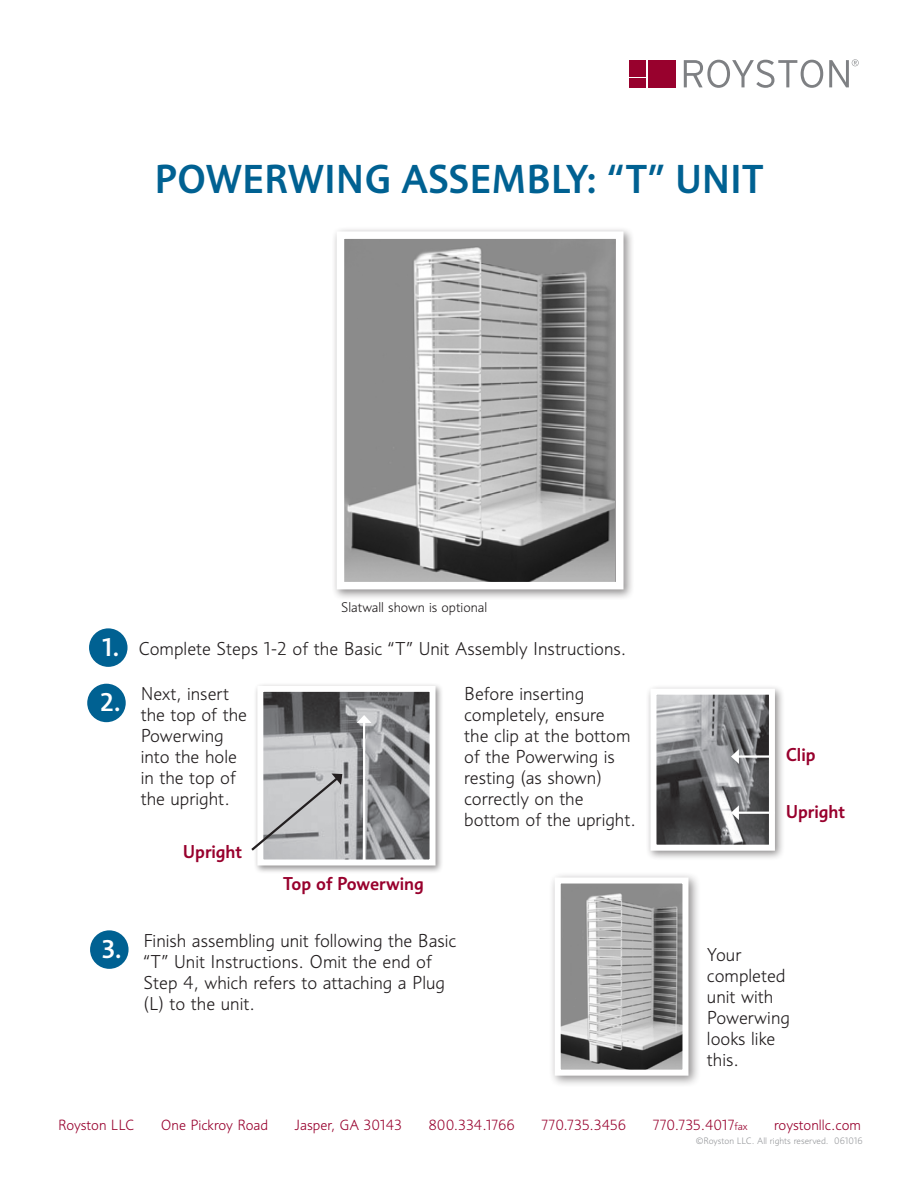
<style>
.page{position:relative;width:918px;height:1188px;background:#fff}
.page>*{position:absolute;margin:0;border:0;box-sizing:border-box;transform-origin:0 0}
.install_head{font:500 39px "Informa";color:#006192}
.Copy{font:500 24.9px "Informa";color:#fff}
.Step_Copy{font:300 18px/21px "Informa";color:#231f20}
.Copy-2{font:300 18px/21px "Informa";color:#231f20}
.Key{font:500 18px "Informa";color:#98012d}
.t1{font:300 14.25px "Informa";color:#98012d}
.Note{font:300 13.5px "Informa";color:#231f20}
.version_number{font:300 9px "Informa";color:#96989b}
.s1{font-size:10.5px}
</style>
<div class="page">
<svg style="left:684px;top:60px;width:139px;height:28px"></svg>
<svg style="left:829px;top:59px;width:30px;height:28px"></svg>
<div style="left:648px;top:60px;width:28px;height:27px;background:#98012d"></div>
<div style="left:629px;top:60px;width:17px;height:16px;background:#98012d"></div>
<div style="left:629px;top:78px;width:17px;height:9px;background:#98012d"></div>
<div style="left:332px;top:226px;width:302px;height:374px;background:#231f20;opacity:.5"></div>
<img style="left:346px;top:240px;width:268px;height:340px">
<div style="left:337px;top:231px;width:287px;height:358px;border:8px solid #fff"></div>
<div style="left:254px;top:682px;width:190px;height:192px;background:#231f20;opacity:.5"></div>
<img style="left:264px;top:693px;width:165px;height:166px">
<div style="left:257px;top:686px;width:179px;height:180px;border:6px solid #fff"></div>
<div style="left:646px;top:684px;width:139px;height:177px;background:#231f20;opacity:.5"></div>
<img style="left:657px;top:696px;width:111px;height:148px">
<div style="left:650px;top:689px;width:125px;height:162px;border:6px solid #fff"></div>
<div style="left:549px;top:872px;width:152px;height:216px;background:#231f20;opacity:.5"></div>
<img style="left:562px;top:885px;width:119px;height:184px">
<div style="left:555px;top:878px;width:133px;height:198px;border:6px solid #fff"></div>
<div style="left:89px;top:628px;width:39px;height:39px;background:#006192;border-radius:50%"></div>
<hr style="left:363px;top:721px;width:2px;height:140px;background:#fff">
<svg style="left:357px;top:715px;width:15px;height:8px"></svg>
<hr style="left:737px;top:812px;width:38px;height:2px;background:#fff">
<svg style="left:731px;top:805px;width:8px;height:15px"></svg>
<svg style="left:251px;top:773px;width:91px;height:80px;background:#c0c1c3"></svg>
<hr style="left:737px;top:755px;width:36px;height:3px;background:#fff">
<svg style="left:731px;top:749px;width:8px;height:15px"></svg>
<div style="left:87px;top:684px;width:39px;height:38px;background:#006192;border-radius:50%"></div>
<div style="left:90px;top:930px;width:39px;height:39px;background:#006192;border-radius:50%"></div>
<p class="install_head" style="left:155px;top:156px;width:610px">POWERWING ASSEMBLY: “T” UNIT</p>
<p class="Copy" style="left:102px;top:632px;width:19px">1.</p>
<p class="Note" style="left:341px;top:599px;width:147px">Slatwall shown is optional</p>
<p class="Step_Copy" style="left:139px;top:638px;width:489px">Complete Steps 1-2 of the Basic “T” Unit Assembly Instructions.</p>
<p class="Copy" style="left:100px;top:687px;width:22px">2.</p>
<p class="Step_Copy" style="left:141px;top:683px;width:108px">Next, insert the top of the<br>Powerwing into the hole in the top of the upright.</p>
<p class="Copy-2" style="left:464px;top:683px;width:173px">Before inserting completely, ensure<br>the clip at the bottom of the Powerwing is resting (as shown) correctly on the bottom of the upright.</p>
<p class="Copy" style="left:102px;top:934px;width:22px">3.</p>
<p class="Key" style="left:183px;top:841px;width:61px">Upright</p>
<p class="Key" style="left:283px;top:873px;width:142px">Top of Powerwing</p>
<p class="Step_Copy" style="left:144px;top:930px;width:315px">Finish assembling unit following the Basic “T” Unit Instructions. Omit the end of Step 4, which refers to attaching a Plug (L) to the unit.</p>
<p class="Key" style="left:786px;top:744px;width:31px">Clip</p>
<p class="Key" style="left:786px;top:801px;width:61px">Upright</p>
<p class="Copy-2" style="left:707px;top:944px;width:84px">Your completed unit with<br>Powerwing looks like this.</p>
<p class="t1" style="left:58px;top:1117px;width:78px">Royston LLC</p>
<p class="t1" style="left:161px;top:1117px;width:109px">One Pickroy Road</p>
<p class="t1" style="left:295px;top:1117px;width:109px">Jasper, GA 30143</p>
<p class="t1" style="left:428px;top:1117px;width:88px">800.334.1766</p>
<p class="t1" style="left:541px;top:1117px;width:86px">770.735.3456</p>
<p class="t1" style="left:653px;top:1117px;width:97px">770.735.4017<span class="s1">fax</span></p>
<p class="t1" style="left:774px;top:1117px;width:88px">roystonllc.com</p>
<p class="version_number" style="left:696px;top:1136px;width:169px">©Royston LLC. All rights reserved. 061016</p>
</div>
